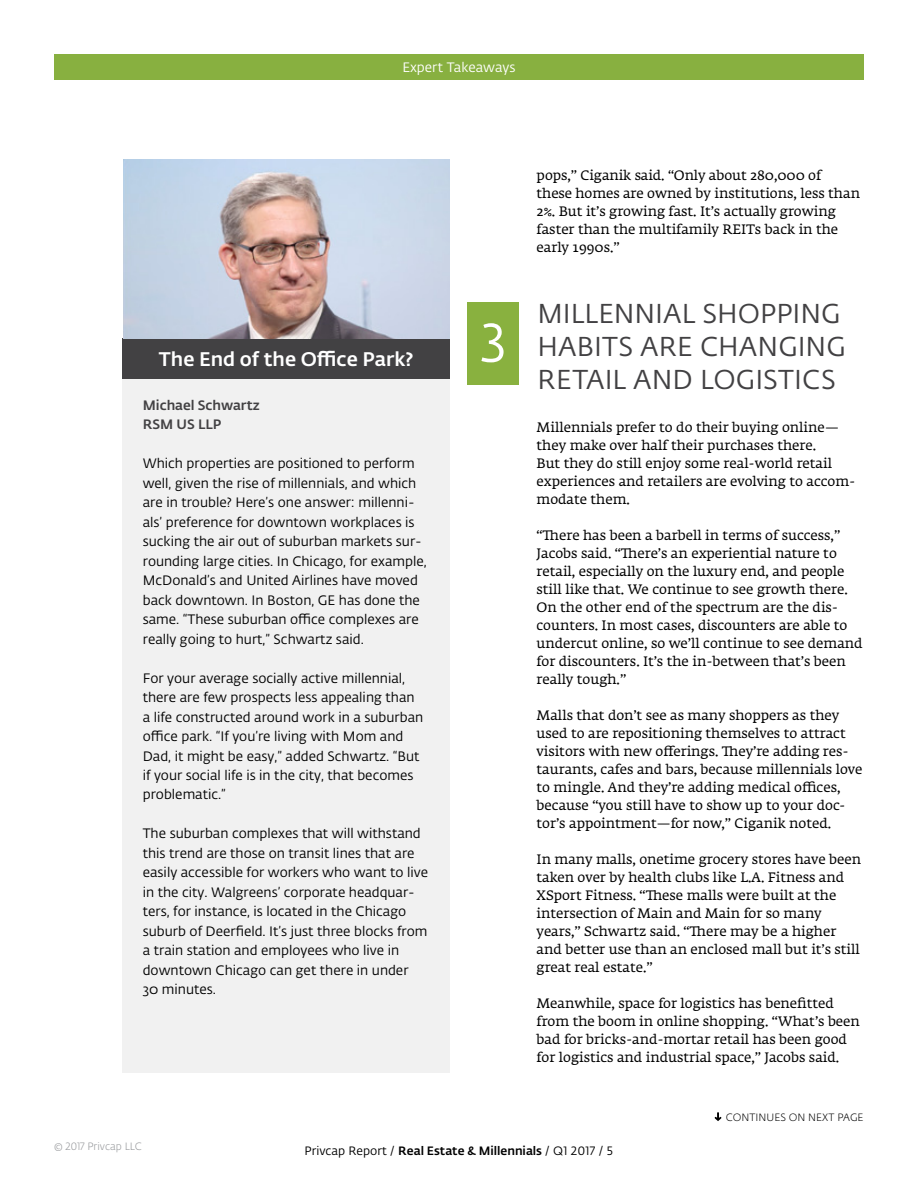
<style>
.page{position:relative;width:918px;height:1188px;background:#fff}
.page>*{position:absolute;margin:0;border:0;box-sizing:border-box;transform-origin:0 0}
.t1{font:54px "Fedra Sans Alt Pro";color:#fff}
.t2{font:27px/33px "Fedra Sans Alt Pro";letter-spacing:.005em;color:#424143}
.t3{font:500 19.5px "Fedra Sans Alt Pro";color:#fff}
.t4{font:13.5px/18px "Fedra Serif A Std";color:#000}
.t5{font:13.5px/19.5px "Fedra Sans Alt Pro";color:#000}
.t6{font:500 13.5px/19.5px "Fedra Sans Alt Pro";color:#424143}
.t7{font:13.5px "Fedra Sans Alt Pro";color:#fff}
.t8{font:12px "Fedra Sans Alt Pro";color:#000}
.t9{font:300 10.5px "Fedra Sans Alt Pro";color:#000}
.t10{font:300 10.5px "Fedra Sans Alt Pro";color:#939598}
.s1{font-weight:500}
</style>
<div class="page">
<div style="left:54px;top:54px;width:810px;height:26px;background:#88b040"></div>
<div style="left:123px;top:338px;width:327px;height:41px;background:#424143"></div>
<img style="left:123px;top:160px;width:327px;height:178px">
<div style="left:123px;top:379px;width:327px;height:693px;background:#f1f1f1"></div>
<svg style="left:715px;top:1112px;width:6px;height:9px"></svg>
<div style="left:468px;top:303px;width:51px;height:82px;background:#89b13f"></div>
<p class="t7" style="left:402px;top:58px;width:115px">Expert Takeaways</p>
<h3 class="t3" style="left:159px;top:344px;width:256px">The End of the Office Park?</h3>
<p class="t6" style="left:143px;top:394px;width:119px">Michael Schwartz<br>RSM US LLP</p>
<p class="t5" style="left:143px;top:453px;width:286px">Which properties are positioned to perform well, given the rise of millennials, and which are in trouble? Here’s one answer: millenni&shy;als’ preference for downtown workplaces is sucking the air out of suburban markets sur&shy;rounding large cities. In Chicago, for example, McDonald’s and United Airlines have moved back downtown. In Boston, GE has done the same. “These suburban office complexes are really going to hurt,” Schwartz said.</p>
<p class="t5" style="left:143px;top:668px;width:282px">For your average socially active millennial, there are few prospects less appealing than a life constructed around work in a suburban office park. “If you’re living with Mom and Dad, it might be easy,” added Schwartz. “But if your social life is in the city, that becomes problematic.”</p>
<p class="t5" style="left:143px;top:824px;width:287px">The suburban complexes that will withstand this trend are those on transit lines that are easily accessible for workers who want to live in the city. Walgreens’ corporate headquar&shy;ters, for instance, is located in the Chicago suburb of Deerfield. It’s just three blocks from a train station and employees who live in downtown Chicago can get there in under<br>30 minutes.</p>
<h1 class="t1" style="left:481px;top:297px;width:27px">3</h1>
<p class="t4" style="left:537px;top:167px;width:325px">pops,” Ciganik said. “Only about 280,000 of these homes are owned by institutions, less than 2%. But it’s growing fast. It’s actually growing faster than the multifamily REITs back in the early 1990s.”</p>
<h2 class="t2" style="left:538px;top:296px;width:310px">MILLENNIAL SHOPPING<br>HABITS ARE CHANGING<br>RETAIL AND LOGISTICS</h2>
<p class="t4" style="left:537px;top:419px;width:320px">Millennials prefer to do their buying online— they make over half their purchases there.<br>But they do still enjoy some real-world retail experiences and retailers are evolving to accom&shy;modate them.</p>
<p class="t4" style="left:537px;top:527px;width:328px">“There has been a barbell in terms of success,” Jacobs said. “There’s an experiential nature to retail, especially on the luxury end, and people still like that. We continue to see growth there.<br>On the other end of the spectrum are the dis&shy;counters. In most cases, discounters are able to undercut online, so we’ll continue to see demand for discounters. It’s the in-between that’s been really tough.”</p>
<p class="t4" style="left:537px;top:707px;width:327px">Malls that don’t see as many shoppers as they used to are repositioning themselves to attract visitors with new offerings. They’re adding res&shy;taurants, cafes and bars, because millennials love to mingle. And they’re adding medical offices, because “you still have to show up to your doc&shy;tor’s appointment—for now,” Ciganik noted.</p>
<p class="t4" style="left:537px;top:851px;width:326px">In many malls, onetime grocery stores have been taken over by health clubs like L.A. Fitness and XSport Fitness. “These malls were built at the intersection of Main and Main for so many years,” Schwartz said. “There may be a higher and better use than an enclosed mall but it’s still great real estate.”</p>
<p class="t4" style="left:537px;top:995px;width:325px">Meanwhile, space for logistics has benefitted from the boom in online shopping. “What’s been bad for bricks-and-mortar retail has been good for logistics and industrial space,” Jacobs said.</p>
<p class="t9" style="left:726px;top:1111px;width:139px">CONTINUES ON NEXT PAGE</p>
<p class="t10" style="left:54px;top:1139px;width:90px">© 2017 Privcap LLC</p>
<p class="t8" style="left:305px;top:1142px;width:310px">Privcap Report / <span class="s1">Real Estate &amp; Millennials</span> / Q1 2017 / 5</p>
</div>
